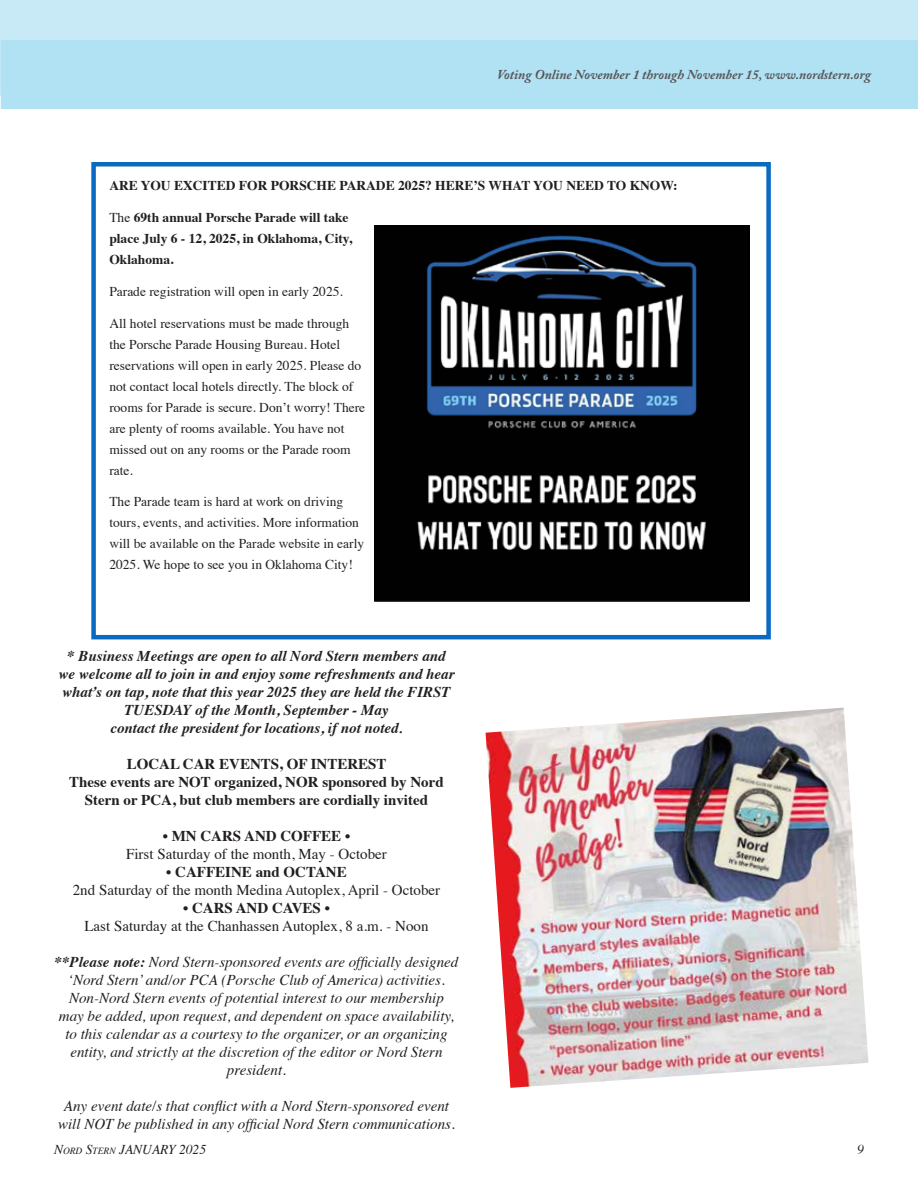
<style>
.page{position:relative;width:918px;height:1188px;background:#fff}
.page>*{position:absolute;margin:0;border:0;box-sizing:border-box;transform-origin:0 0}
.t1{font:italic 15px/18px "Times";color:#231f20;text-align:center}
.t2{font:italic 700 15px/18px "Times";color:#231f20;text-align:center}
.t3{font:700 15px/18px "Times";color:#231f20;text-align:center}
.t4{font:15px "Times";color:#231f20}
.t5{font:13.5px/21px "Times";color:#231f20}
.t6{font:700 13.5px/21px "Times";color:#231f20}
.t7{font:italic 700 13.5px "Adobe Caslon Pro";color:#575659}
.t8{font:italic 13.5px "Times";color:#231f20}
.s1{font-weight:400}
.s2{font-weight:700}
.s3{font-size:9.45px}
</style>
<div class="page">
<div style="left:0;top:0;width:918px;height:94px;background:#c8eaf7"></div>
<div style="left:1px;top:40px;width:917px;height:69px;background:#b1e2f4"></div>
<img style="left:486px;top:708px;width:382px;height:380px">
<div style="left:91px;top:162px;width:680px;height:477px;border:4px solid #0a6abf"></div>
<img style="left:375px;top:225px;width:375px;height:376px">
<p class="t7" style="left:497px;top:67px;width:375px">Voting Online November 1 through November 15, www.nordstern.org</p>
<p class="t6" style="left:109px;top:174px;width:570px">ARE YOU EXCITED FOR PORSCHE PARADE 2025? HERE’S WHAT YOU NEED TO KNOW:</p>
<p class="t6" style="left:109px;top:205px;width:245px"><span class="s1">The</span> 69th annual Porsche Parade will take place July 6 - 12, 2025, in Oklahoma, City,<br>Oklahoma.</p>
<p class="t5" style="left:109px;top:280px;width:235px">Parade registration will open in early 2025.</p>
<p class="t5" style="left:109px;top:311px;width:257px">All hotel reservations must be made through the Porsche Parade Housing Bureau. Hotel reservations will open in early 2025. Please do not contact local hotels directly. The block of rooms for Parade is secure. Don’t worry! There are plenty of rooms available. You have not missed out on any rooms or the Parade room rate.</p>
<p class="t5" style="left:109px;top:490px;width:256px">The Parade team is hard at work on driving tours, events, and activities. More information will be available on the Parade website in early 2025. We hope to see you in Oklahoma City!</p>
<p class="t2" style="left:58px;top:646px;width:398px">* Business Meetings are open to all Nord Stern members and we welcome all to join in and enjoy some refreshments and hear what’s on tap, note that this year 2025 they are held the FIRST TUESDAY of the Month, September - May<br>contact the president for locations, if not noted.</p>
<p class="t3" style="left:69px;top:754px;width:376px">LOCAL CAR EVENTS, OF INTEREST<br>These events are NOT organized, NOR sponsored by Nord<br>Stern or PCA, but club members are cordially invited</p>
<p class="t3" style="left:163px;top:826px;width:189px">• MN CARS AND COFFEE •</p>
<p class="t4" style="left:126px;top:840px;width:262px">First Saturday of the month, May - October</p>
<p class="t3" style="left:166px;top:862px;width:182px">• CAFFEINE and OCTANE</p>
<p class="t4" style="left:73px;top:876px;width:369px">2nd Saturday of the month Medina Autoplex, April - October</p>
<p class="t3" style="left:183px;top:898px;width:148px">• CARS AND CAVES •</p>
<p class="t4" style="left:84px;top:912px;width:346px">Last Saturday at the Chanhassen Autoplex, 8 a.m. - Noon</p>
<p class="t1" style="left:55px;top:952px;width:405px"><span class="s2">**Please note:</span> Nord Stern-sponsored events are officially designed ‘Nord Stern’ and/or PCA (Porsche Club of America) activities.<br>Non-Nord Stern events of potential interest to our membership<br>may be added, upon request, and dependent on space availability, to this calendar as a courtesy to the organizer, or an organizing entity, and strictly at the discretion of the editor or Nord Stern president.</p>
<p class="t1" style="left:58px;top:1096px;width:398px">Any event date/s that conflict with a Nord Stern-sponsored event will NOT be published in any official Nord Stern communications.</p>
<p class="t8" style="left:54px;top:1137px;width:154px">N<span class="s3">ORD</span> S<span class="s3">TERN</span> JANUARY 2025</p>
<p class="t8" style="left:857px;top:1137px;width:8px">9</p>
</div>
